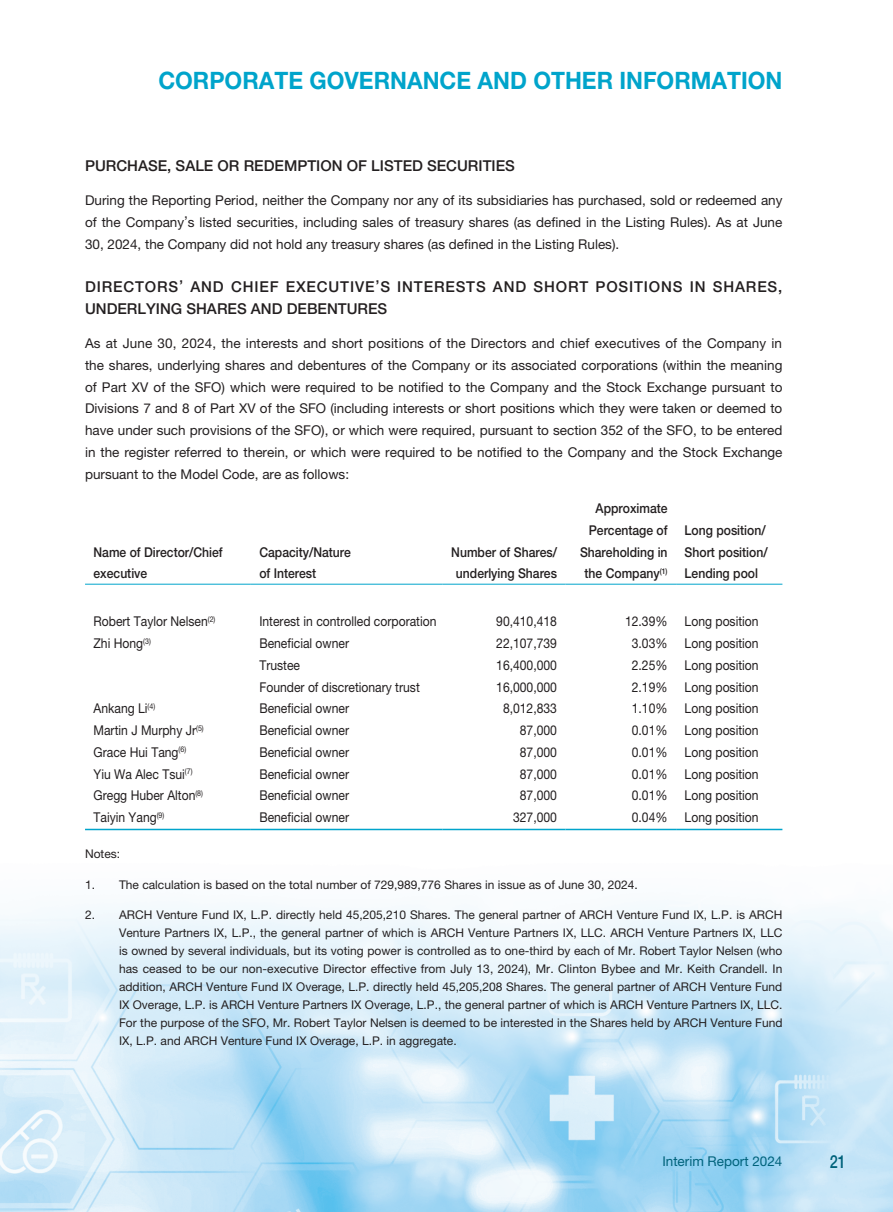
<style>
.page{position:relative;width:893px;height:1212px;background:#fff}
.page>*{position:absolute;margin:0;border:0;box-sizing:border-box;transform-origin:0 0}
.t1{font:700 24px "Helvetica Neue LT Std";color:#00a4cb;scale:.95 1}
.t2{font:500 18px "Helvetica Neue LT Std";color:#00627b;scale:.8 1}
.t3{font:500 15px/21.8px "Helvetica Neue LT Std";letter-spacing:.055em;color:#231f20}
.t4{font:500 15px "Helvetica Neue LT Std";color:#231f20}
.t5{font:13.5px/21.8px "Helvetica Neue LT Std";color:#231f20;text-align:justify}
.t6{font:13.5px/21.8px "Helvetica Neue LT Std";color:#231f20;text-align:justify;scale:.9 1}
.t7{font:500 13.5px/21.8px "Helvetica Neue LT Std";color:#231f20;scale:.9 1}
.t8{font:13.5px "Helvetica Neue LT Std";color:#00627b}
.t9{font:12px/18px "Helvetica Neue LT Std";color:#231f20;text-align:justify}
</style>
<div class="page">
<img style="left:0;top:583px;width:893px;height:629px">
<hr style="left:85px;top:584px;width:166px;height:1px;background:#00a4cb">
<hr style="left:251px;top:584px;width:191px;height:1px;background:#00a4cb">
<hr style="left:442px;top:584px;width:124px;height:1px;background:#00a4cb">
<hr style="left:566px;top:584px;width:110px;height:1px;background:#00a4cb">
<hr style="left:676px;top:584px;width:106px;height:1px;background:#00a4cb">
<hr style="left:85px;top:829px;width:166px;height:1px;background:#00a4cb">
<hr style="left:251px;top:829px;width:191px;height:1px;background:#00a4cb">
<hr style="left:442px;top:829px;width:124px;height:1px;background:#00a4cb">
<hr style="left:566px;top:829px;width:110px;height:1px;background:#00a4cb">
<hr style="left:676px;top:829px;width:106px;height:1px;background:#00a4cb">
<h1 class="t1" style="left:158px;top:66px;width:658px">CORPORATE GOVERNANCE AND OTHER INFORMATION</h1>
<p class="t4" style="left:85px;top:156px;width:431px">PURCHASE, SALE OR REDEMPTION OF LISTED SECURITIES</p>
<p class="t5" style="left:85px;top:189px;width:699px">During the Reporting Period, neither the Company nor any of its subsidiaries has purchased, sold or redeemed any of the Company’s listed securities, including sales of treasury shares (as defined in the Listing Rules). As at June 30, 2024, the Company did not hold any treasury shares (as defined in the Listing Rules).</p>
<p class="t3" style="left:85px;top:275px;width:699px">DIRECTORS’ AND CHIEF EXECUTIVE’S INTERESTS AND SHORT POSITIONS IN SHARES,<br>UNDERLYING SHARES AND DEBENTURES</p>
<p class="t5" style="left:85px;top:332px;width:699px">As at June 30, 2024, the interests and short positions of the Directors and chief executives of the Company in the shares, underlying shares and debentures of the Company or its associated corporations (within the meaning of Part XV of the SFO) which were required to be notified to the Company and the Stock Exchange pursuant to Divisions 7 and 8 of Part XV of the SFO (including interests or short positions which they were taken or deemed to have under such provisions of the SFO), or which were required, pursuant to section 352 of the SFO, to be entered in the register referred to therein, or which were required to be notified to the Company and the Stock Exchange pursuant to the Model Code, are as follows:</p>
<p class="t7" style="left:94px;top:541px;width:145px">Name of Director/Chief executive</p>
<p class="t7" style="left:259px;top:541px;width:103px">Capacity/Nature of Interest</p>
<p class="t7" style="left:451px;top:541px;width:119px;text-align:center">Number of Shares/ underlying Shares</p>
<p class="t7" style="left:580px;top:497px;width:99px;text-align:right">Approximate<br>Percentage of<br>Shareholding in the Company<sup>(1)</sup></p>
<p class="t7" style="left:685px;top:519px;width:94px">Long position/<br>Short position/<br>Lending pool</p>
<p class="t6" style="left:94px;top:610px;width:137px">Robert Taylor Nelsen<sup>(2)</sup></p>
<p class="t6" style="left:259px;top:610px;width:198px">Interest in controlled corporation</p>
<p class="t6" style="left:496px;top:610px;width:69px">90,410,418</p>
<p class="t6" style="left:625px;top:610px;width:49px">12.39%</p>
<p class="t6" style="left:685px;top:610px;width:84px">Long position</p>
<p class="t6" style="left:94px;top:632px;width:65px">Zhi Hong<sup>(3)</sup></p>
<p class="t6" style="left:259px;top:632px;width:101px">Beneficial owner</p>
<p class="t6" style="left:496px;top:632px;width:69px">22,107,739</p>
<p class="t6" style="left:632px;top:632px;width:41px">3.03%</p>
<p class="t6" style="left:685px;top:632px;width:84px">Long position Long position Long position</p>
<p class="t6" style="left:259px;top:654px;width:47px">Trustee</p>
<p class="t6" style="left:496px;top:654px;width:69px">16,400,000</p>
<p class="t6" style="left:632px;top:654px;width:41px">2.25%</p>
<p class="t6" style="left:259px;top:676px;width:180px">Founder of discretionary trust</p>
<p class="t6" style="left:496px;top:676px;width:69px">16,000,000</p>
<p class="t6" style="left:632px;top:676px;width:41px">2.19%</p>
<p class="t6" style="left:94px;top:697px;width:70px">Ankang Li<sup>(4)</sup></p>
<p class="t6" style="left:259px;top:697px;width:101px">Beneficial owner</p>
<p class="t6" style="left:503px;top:697px;width:62px">8,012,833</p>
<p class="t6" style="left:632px;top:697px;width:41px">1.10%</p>
<p class="t6" style="left:685px;top:697px;width:84px">Long position</p>
<p class="t6" style="left:94px;top:719px;width:124px">Martin J Murphy Jr<sup>(5)</sup></p>
<p class="t6" style="left:259px;top:719px;width:101px">Beneficial owner</p>
<p class="t6" style="left:520px;top:719px;width:43px">87,000</p>
<p class="t6" style="left:632px;top:719px;width:41px">0.01%</p>
<p class="t6" style="left:685px;top:719px;width:84px">Long position</p>
<p class="t6" style="left:94px;top:741px;width:104px">Grace Hui Tang<sup>(6)</sup></p>
<p class="t6" style="left:259px;top:741px;width:101px">Beneficial owner</p>
<p class="t6" style="left:520px;top:741px;width:43px">87,000</p>
<p class="t6" style="left:632px;top:741px;width:41px">0.01%</p>
<p class="t6" style="left:685px;top:741px;width:84px">Long position</p>
<p class="t6" style="left:94px;top:763px;width:111px">Yiu Wa Alec Tsui<sup>(7)</sup></p>
<p class="t6" style="left:259px;top:763px;width:101px">Beneficial owner</p>
<p class="t6" style="left:520px;top:763px;width:43px">87,000</p>
<p class="t6" style="left:632px;top:763px;width:41px">0.01%</p>
<p class="t6" style="left:685px;top:763px;width:84px">Long position</p>
<p class="t6" style="left:94px;top:784px;width:123px">Gregg Huber Alton<sup>(8)</sup></p>
<p class="t6" style="left:259px;top:784px;width:101px">Beneficial owner</p>
<p class="t6" style="left:520px;top:784px;width:43px">87,000</p>
<p class="t6" style="left:632px;top:784px;width:41px">0.01%</p>
<p class="t6" style="left:685px;top:784px;width:84px">Long position</p>
<p class="t6" style="left:94px;top:806px;width:80px">Taiyin Yang<sup>(9)</sup></p>
<p class="t6" style="left:259px;top:806px;width:101px">Beneficial owner</p>
<p class="t6" style="left:513px;top:806px;width:50px">327,000</p>
<p class="t6" style="left:632px;top:806px;width:41px">0.04%</p>
<p class="t6" style="left:685px;top:806px;width:84px">Long position</p>
<p class="t9" style="left:85px;top:844px;width:37px">Notes:</p>
<p class="t9" style="left:85px;top:875px;width:554px">1. The calculation is based on the total number of 729,989,776 Shares in issue as of June 30, 2024.</p>
<p class="t9" style="left:119px;top:906px;width:665px;text-indent:-34px">2. ARCH Venture Fund IX, L.P. directly held 45,205,210 Shares. The general partner of ARCH Venture Fund IX, L.P. is ARCH Venture Partners IX, L.P., the general partner of which is ARCH Venture Partners IX, LLC. ARCH Venture Partners IX, LLC is owned by several individuals, but its voting power is controlled as to one-third by each of Mr. Robert Taylor Nelsen (who has ceased to be our non-executive Director effective from July 13, 2024), Mr. Clinton Bybee and Mr. Keith Crandell. In addition, ARCH Venture Fund IX Overage, L.P. directly held 45,205,208 Shares. The general partner of ARCH Venture Fund IX Overage, L.P. is ARCH Venture Partners IX Overage, L.P., the general partner of which is ARCH Venture Partners IX, LLC.<br>For the purpose of the SFO, Mr. Robert Taylor Nelsen is deemed to be interested in the Shares held by ARCH Venture Fund IX, L.P. and ARCH Venture Fund IX Overage, L.P. in aggregate.</p>
<p class="t8" style="left:662px;top:1153px;width:122px">Interim Report 2024</p>
<h2 class="t2" style="left:830px;top:1151px;width:22px">21</h2>
</div>
